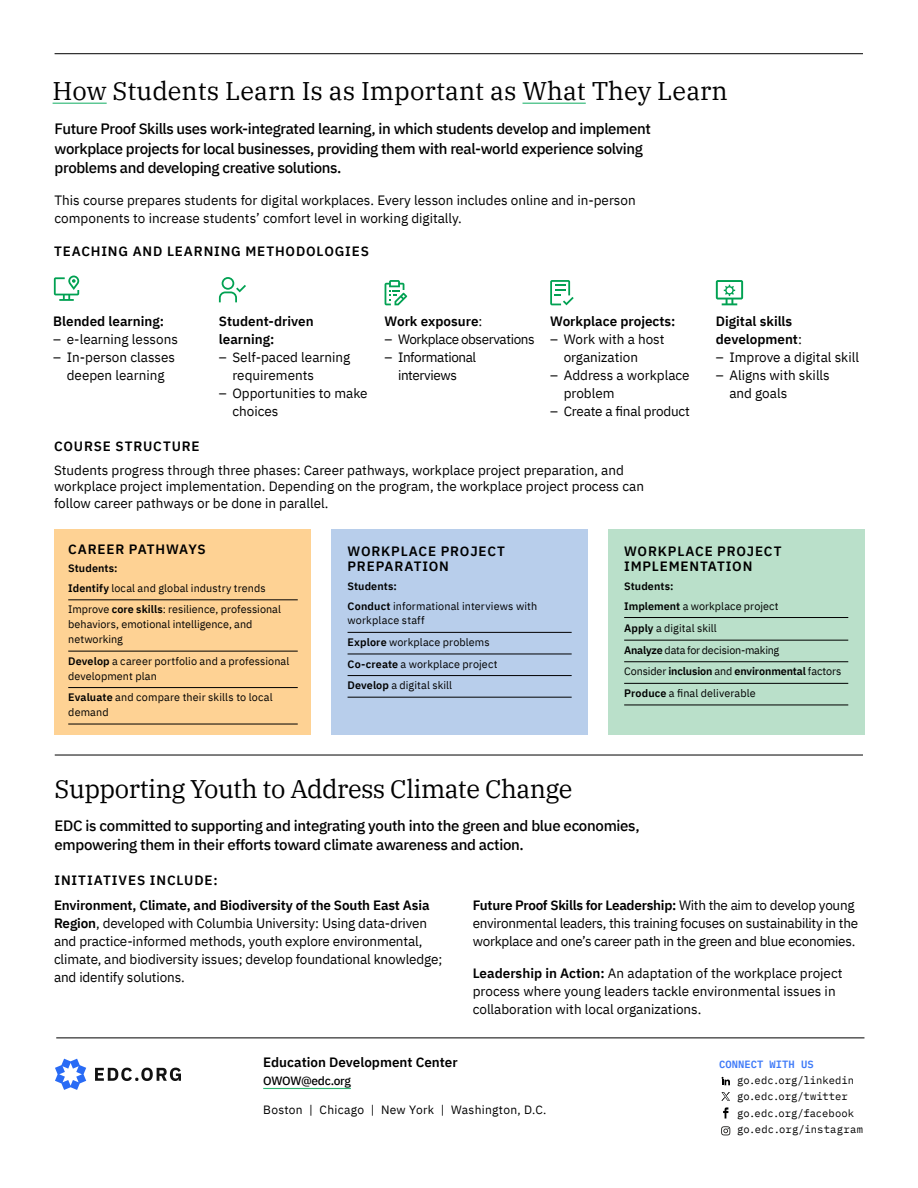
<style>
.page{position:relative;width:918px;height:1188px;background:#fff}
.page>*{position:absolute;margin:0;border:0;box-sizing:border-box;transform-origin:0 0}
.t1{font:25.5px "IBM Plex Serif";letter-spacing:-.005em;color:#000}
.t2{font:500 15px/19.5px "IBM Plex Sans";letter-spacing:-.025em;color:#000}
.t3{font:13.5px/18px "IBM Plex Sans";color:#000}
.t4{font:600 13.5px/18px "IBM Plex Sans";color:#000}
.t5{font:13.5px/18px "IBM Plex Sans";letter-spacing:-.02em;color:#000}
.t6{font:600 13.5px/15px "IBM Plex Sans";letter-spacing:.06em;color:#000}
.t7{font:13.5px/18px "IBM Plex Sans";letter-spacing:-.03em;color:#000;text-align:center}
.t8{font:600 13.5px "IBM Plex Sans";letter-spacing:.065em;color:#000}
.t9{font:12px "IBM Plex Sans";letter-spacing:.025em;color:#000}
.t10{font:500 12px "IBM Plex Sans";letter-spacing:-.03em;color:#000}
.t11{font:10.8px/21.6px "IBM Plex Sans";letter-spacing:.01em;color:#000}
.t12{font:600 10.8px/19.6px "IBM Plex Sans";letter-spacing:.01em;color:#000}
.t13{font:10.5px/16.5px "IBM Plex Mono";letter-spacing:.005em;color:#000}
.t14{font:600 10.5px "IBM Plex Mono";color:#3e7af8}
.s1{font-weight:400}
.s2{font-weight:600}
</style>
<div class="page">
<div style="left:55px;top:529px;width:256px;height:206px;background:#fed294"></div>
<hr style="left:68px;top:600px;width:230px;height:1px;background:#000">
<hr style="left:68px;top:651px;width:230px;height:1px;background:#000">
<hr style="left:68px;top:687px;width:230px;height:1px;background:#000">
<hr style="left:68px;top:724px;width:230px;height:1px;background:#000">
<div style="left:331px;top:529px;width:257px;height:206px;background:#b8ceeb"></div>
<hr style="left:348px;top:632px;width:224px;height:1px;background:#000">
<hr style="left:348px;top:654px;width:224px;height:1px;background:#000">
<hr style="left:348px;top:675px;width:224px;height:1px;background:#000">
<hr style="left:348px;top:697px;width:224px;height:1px;background:#000">
<div style="left:608px;top:529px;width:256px;height:206px;background:#bae0ca"></div>
<hr style="left:624px;top:617px;width:224px;height:1px;background:#000">
<hr style="left:624px;top:640px;width:224px;height:1px;background:#000">
<hr style="left:624px;top:661px;width:224px;height:1px;background:#000">
<hr style="left:624px;top:683px;width:224px;height:1px;background:#000">
<hr style="left:624px;top:705px;width:224px;height:1px;background:#000">
<hr style="left:56px;top:1038px;width:808px;height:1px;background:#000">
<hr style="left:55px;top:755px;width:808px;height:1px;background:#000">
<svg style="left:95px;top:1068px;width:86px;height:13px"></svg>
<svg style="left:55px;top:1059px;width:31px;height:31px"></svg>
<hr style="left:263px;top:1088px;width:88px;height:1px;background:#2bb673">
<svg style="left:723px;top:1107px;width:5px;height:12px"></svg>
<svg style="left:722px;top:1077px;width:8px;height:8px"></svg>
<svg style="left:721px;top:1126px;width:9px;height:9px"></svg>
<svg style="left:721px;top:1092px;width:9px;height:9px"></svg>
<hr style="left:55px;top:53px;width:808px;height:1px;background:#000">
<hr style="left:53px;top:103px;width:54px;height:1px;background:#2bb673">
<hr style="left:523px;top:103px;width:63px;height:1px;background:#2bb673">
<svg style="left:54px;top:276px;width:25px;height:25px"></svg>
<svg style="left:219px;top:277px;width:27px;height:25px"></svg>
<svg style="left:385px;top:280px;width:22px;height:25px"></svg>
<svg style="left:550px;top:280px;width:24px;height:25px"></svg>
<svg style="left:716px;top:280px;width:27px;height:25px"></svg>
<h1 class="t1" style="left:53px;top:72px;width:677px">How Students Learn Is as Important as What They Learn</h1>
<p class="t2" style="left:55px;top:118px;width:598px">Future Proof Skills uses work-integrated learning, in which students develop and implement workplace projects for local businesses, providing them with real-world experience solving problems and developing creative solutions.</p>
<p class="t3" style="left:55px;top:190px;width:583px">This course prepares students for digital workplaces. Every lesson includes online and in-person components to increase students’ comfort level in working digitally.</p>
<p class="t8" style="left:54px;top:241px;width:316px">TEACHING AND LEARNING METHODOLOGIES</p>
<p class="t4" style="left:53px;top:311px;width:112px">Blended learning:</p>
<p class="t3" style="left:53px;top:329px;width:126px">– e-learning lessons</p>
<p class="t3" style="left:53px;top:347px;width:123px;text-align:center">– In-person classes deepen learning</p>
<p class="t4" style="left:219px;top:311px;width:96px">Student-driven learning:</p>
<p class="t3" style="left:232px;top:347px;width:119px;text-indent:-14px">– Self-paced learning requirements</p>
<p class="t3" style="left:232px;top:383px;width:137px;text-indent:-14px">– Opportunities to make choices</p>
<p class="t4" style="left:385px;top:311px;width:99px">Work exposure<span class="s1">:</span></p>
<p class="t7" style="left:385px;top:329px;width:152px">– Workplace observations</p>
<p class="t7" style="left:385px;top:347px;width:93px">– Informational interviews</p>
<p class="t4" style="left:550px;top:311px;width:127px">Workplace projects:</p>
<p class="t3" style="left:564px;top:329px;width:102px;text-indent:-14px">– Work with a host organization</p>
<p class="t3" style="left:564px;top:365px;width:128px;text-indent:-14px">– Address a workplace problem</p>
<p class="t3" style="left:550px;top:401px;width:141px">– Create a final product</p>
<p class="t6" style="left:54px;top:438px;width:147px">COURSE STRUCTURE</p>
<p class="t3" style="left:54px;top:460px;width:592px;line-height:16.5px">Students progress through three phases: Career pathways, workplace project preparation, and workplace project implementation. Depending on the program, the workplace project process can follow career pathways or be done in parallel.</p>
<p class="t4" style="left:716px;top:311px;width:88px">Digital skills development<span class="s1">:</span></p>
<p class="t3" style="left:716px;top:347px;width:145px">– Improve a digital skill</p>
<p class="t3" style="left:729px;top:365px;width:102px;text-indent:-14px">– Aligns with skills and goals</p>
<p class="t6" style="left:68px;top:540px;width:139px">CAREER PATHWAYS</p>
<p class="t11" style="left:68px;top:558px;width:199px;line-height:19.6px"><span class="s2">Students:<br>Identify</span> local and global industry trends</p>
<p class="t11" style="left:68px;top:601px;width:214px;line-height:14.9px">Improve <span class="s2">core skills</span>: resilience, professional behaviors, emotional intelligence, and networking</p>
<p class="t11" style="left:68px;top:653px;width:223px;line-height:14.9px"><span class="s2">Develop</span> a career portfolio and a professional development plan</p>
<p class="t11" style="left:68px;top:689px;width:206px;line-height:14.9px"><span class="s2">Evaluate</span> and compare their skills to local demand</p>
<p class="t6" style="left:348px;top:543px;width:159px">WORKPLACE PROJECT<br>PREPARATION</p>
<p class="t11" style="left:348px;top:575px;width:191px;line-height:19.6px"><span class="s2">Students:<br>Conduct</span> informational interviews with</p>
<p class="t11" style="left:348px;top:609px;width:151px">workplace staff<br><span class="s2">Explore</span> workplace problems<br><span class="s2">Co-create</span> a workplace project<br><span class="s2">Develop</span> a digital skill</p>
<p class="t6" style="left:624px;top:543px;width:159px">WORKPLACE PROJECT<br>IMPLEMENTATION</p>
<p class="t12" style="left:624px;top:575px;width:156px">Students:<br>Implement <span class="s1">a workplace project</span></p>
<p class="t11" style="left:624px;top:617px;width:219px"><span class="s2">Apply</span> a digital skill<br><span class="s2">Analyze</span> data for decision-making<br>Consider <span class="s2">inclusion</span> and <span class="s2">environmental</span> factors<br><span class="s2">Produce</span> a final deliverable</p>
<h1 class="t1" style="left:55px;top:769px;width:519px">Supporting Youth to Address Climate Change</h1>
<p class="t2" style="left:55px;top:815px;width:587px">EDC is committed to supporting and integrating youth into the green and blue economies, empowering them in their efforts toward climate awareness and action.</p>
<p class="t4" style="left:54px;top:866px;width:377px;line-height:25.3px">INITIATIVES INCLUDE:<br>Environment, Climate, and Biodiversity of the South East Asia</p>
<p class="t3" style="left:54px;top:913px;width:390px"><span class="s2">Region</span>, developed with Columbia University: Using data-driven and practice-informed methods, youth explore environmental, climate, and biodiversity issues; develop foundational knowledge; and identify solutions.</p>
<p class="t5" style="left:473px;top:895px;width:387px"><span class="s2">Future Proof Skills for Leadership:</span> With the aim to develop young environmental leaders, this training focuses on sustainability in the workplace and one’s career path in the green and blue economies.</p>
<p class="t3" style="left:473px;top:963px;width:371px"><span class="s2">Leadership in Action:</span> An adaptation of the workplace project process where young leaders tackle environmental issues in collaboration with local organizations.</p>
<p class="t4" style="left:263px;top:1053px;width:196px">Education Development Center</p>
<p class="t10" style="left:263px;top:1072px;width:89px">OWOW@edc.org</p>
<p class="t9" style="left:263px;top:1100px;width:285px">Boston | Chicago | New York | Washington, D.C.</p>
<p class="t14" style="left:719px;top:1056px;width:96px">CONNECT WITH US</p>
<p class="t13" style="left:737px;top:1072px;width:127px">go.edc.org/linkedin go.edc.org/twitter go.edc.org/facebook go.edc.org/instagram</p>
</div>
